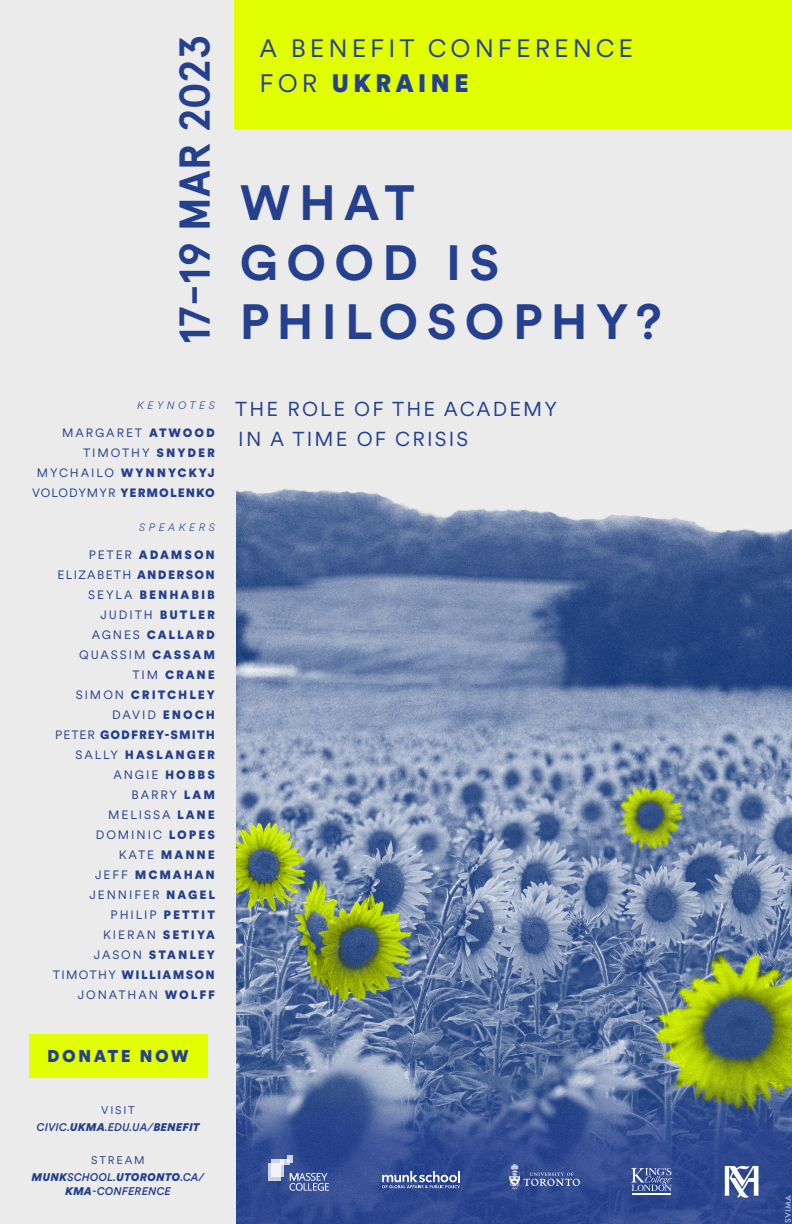
<style>
.page{position:relative;width:792px;height:1224px;background:#ebebeb}
.page>*{position:absolute;margin:0;border:0;box-sizing:border-box;transform-origin:0 0}
.t1{font:700 49px/60px "Circular";letter-spacing:.17em;color:#25408f}
.t2{font:700 43px "Apercu Pro";letter-spacing:.01em;color:#25408f}
.t3{font:25px/35px "Circular";letter-spacing:.16em;color:#25408f}
.t4{font:20px/30px "Circular";letter-spacing:.11em;color:#25408f}
.t5{font:900 17px "Circular";letter-spacing:.14em;color:#25408f}
.t6{font:900 12px/20px "Circular";letter-spacing:.16em;color:#25408f;text-align:right}
.t7{font:12px/20px "Circular";letter-spacing:.16em;color:#25408f;text-align:right}
.t8{font:italic 500 11px/14px "Circular";letter-spacing:.01em;color:#25408f;text-align:center}
.t9{font:11px "Circular";letter-spacing:.16em;color:#25408f}
.t10{font:italic 300 10.7px "Circular";letter-spacing:.335em;color:#25408f}
.t11{font:900 8.6px "Brandon Grotesque";color:#fff}
.s1{font-weight:900}
.s2{font-weight:400}
</style>
<div class="page">
<img style="left:236px;top:488px;width:556px;height:736px">
<div style="left:235px;top:0;width:557px;height:128px;background:#e1ff00"></div>
<div style="left:29px;top:1035px;width:178px;height:43px;background:#e1ff00"></div>
<div style="left:287px;top:1156px;width:6px;height:7px;background:#ccd2e4"></div>
<svg style="left:284px;top:1159px;width:6px;height:6px"></svg>
<svg style="left:271px;top:1159px;width:13px;height:18px"></svg>
<svg style="left:268px;top:1163px;width:13px;height:18px"></svg>
<svg style="left:289px;top:1173px;width:40px;height:18px"></svg>
<hr style="left:632px;top:1193px;width:39px;height:1px;background:#fff">
<hr style="left:632px;top:1194px;width:39px;height:1px;background:#fff">
<svg style="left:631px;top:1168px;width:41px;height:23px"></svg>
<svg style="left:382px;top:1171px;width:78px;height:17px"></svg>
<svg style="left:509px;top:1164px;width:71px;height:25px;background:#5066a2"></svg>
<svg style="left:724px;top:1166px;width:35px;height:32px"></svg>
<h2 class="t2" style="left:161px;top:344px;width:310px;rotate:-90deg">17-19 MAR 2023</h2>
<h3 class="t3" style="left:260px;top:30px;width:375px">A BENEFIT CONFERENCE<br>FOR <span class="s1">UKRAINE</span></h3>
<h1 class="t1" style="left:240px;top:170px;width:424px">WHAT<br>GOOD IS<br>PHILOSOPHY?</h1>
<p class="t10" style="left:137px;top:398px;width:79px">KEYNOTES</p>
<p class="t7" style="left:32px;top:422px;width:184px">MARGARET <span class="s1">ATWOOD<br></span>TIMOTHY <span class="s1">SNYDER<br></span>MYCHAILO <span class="s1">WYNNYCKYJ<br></span>VOLODYMYR <span class="s1">YERMOLENKO</span></p>
<p class="t10" style="left:139px;top:520px;width:77px">SPEAKERS</p>
<p class="t6" style="left:53px;top:544px;width:164px"><span class="s2">PETER</span> ADAMSON<br><span class="s2">ELIZABETH</span> ANDERSON<br><span class="s2">SEYLA</span> BENHABIB<br><span class="s2">JUDITH</span> BUTLER<br><span class="s2">AGNES</span> CALLARD<br><span class="s2">QUASSIM</span> CASSAM<br><span class="s2">TIM</span> CRANE<br><span class="s2">SIMON</span> CRITCHLEY<br><span class="s2">DAVID</span> ENOCH<br><span class="s2">PETER</span> GODFREY-SMITH<br><span class="s2">SALLY</span> HASLANGER<br><span class="s2">ANGIE</span> HOBBS<br><span class="s2">BARRY</span> LAM<br><span class="s2">MELISSA</span> LANE<br><span class="s2">DOMINIC</span> LOPES<br><span class="s2">KATE</span> MANNE<br><span class="s2">JEFF</span> MCMAHAN<br><span class="s2">JENNIFER</span> NAGEL<br><span class="s2">PHILIP</span> PETTIT<br><span class="s2">KIERAN</span> SETIYA<br><span class="s2">JASON</span> STANLEY<br><span class="s2">TIMOTHY</span> WILLIAMSON<br><span class="s2">JONATHAN</span> WOLFF</p>
<h3 class="t5" style="left:47px;top:1044px;width:143px">DONATE NOW</h3>
<p class="t9" style="left:101px;top:1103px;width:35px">VISIT</p>
<p class="t8" style="left:37px;top:1120px;width:165px">CIVIC.<span class="s1">UKMA</span>.EDU.UA/<span class="s1">BENEFIT</span></p>
<p class="t9" style="left:91px;top:1153px;width:55px">STREAM</p>
<p class="t8" style="left:32px;top:1169px;width:174px"><span class="s1">MUNK</span>SCHOOL.<span class="s1">UTORONTO</span>.CA/<br><span class="s1">KMA</span>-CONFERENCE</p>
<h3 class="t4" style="left:235px;top:393px;width:324px">THE ROLE OF THE ACADEMY<br>IN A TIME OF CRISIS</h3>
<p class="t11" style="left:782px;top:1223px;width:29px;rotate:-90deg">SVIMA</p>
</div>
